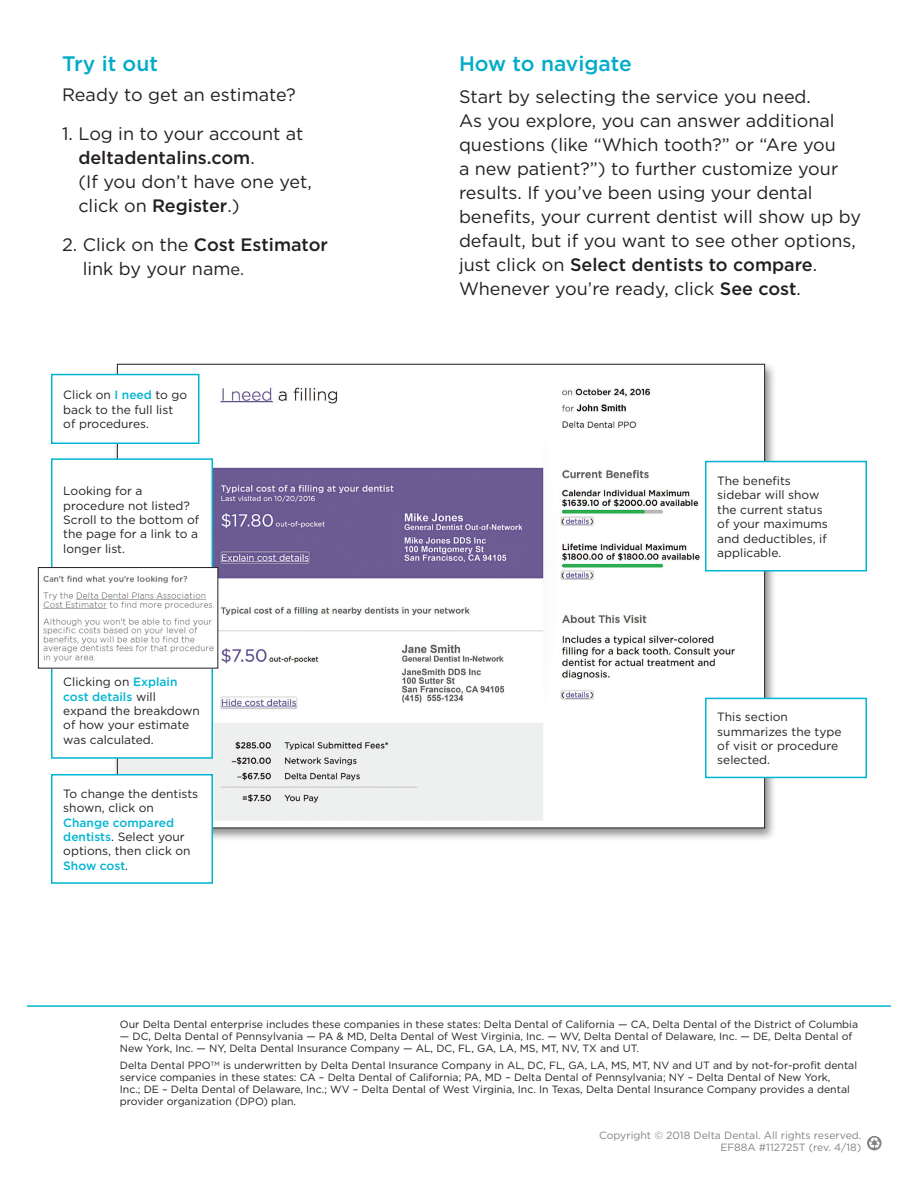
<style>
.page{position:relative;width:918px;height:1188px;background:#fff}
.page>*{position:absolute;margin:0;border:0;box-sizing:border-box;transform-origin:0 0}
.SubHead{font:500 21px "Gotham";color:#00acc8}
.Body{font:18px/24px "Gotham";color:#231f20}
.t1{font:12px/14.4px "Gotham";color:#231f20}
.Disclaimer_NoNumbers{font:10.5px/12px "Gotham";color:#231f20}
.t2{font:10.5px "Gotham";color:#808285}
.s1{font-weight:500}
.s2{font-size:16.5px}
.s3{font-weight:500;color:#00b5d1}
</style>
<div class="page">
<svg style="left:867px;top:1136px;width:15px;height:14px"></svg>
<hr style="left:27px;top:1005px;width:864px;height:2px;background:#05b4ce">
<div style="left:113px;top:361px;width:664px;height:481px;background:#231f20;opacity:.5"></div>
<img style="left:119px;top:366px;width:644px;height:460px">
<div style="left:52px;top:375px;width:147px;height:68px;background:#fff"></div>
<div style="left:51px;top:374px;width:149px;height:70px;border:2px solid #00b5d1"></div>
<div style="left:706px;top:462px;width:160px;height:109px;background:#fff"></div>
<div style="left:705px;top:461px;width:162px;height:111px;border:2px solid #00b5d1"></div>
<div style="left:52px;top:662px;width:160px;height:96px;background:#fff"></div>
<div style="left:51px;top:662px;width:162px;height:97px;border:2px solid #00b5d1"></div>
<div style="left:52px;top:775px;width:160px;height:108px;background:#fff"></div>
<div style="left:51px;top:774px;width:162px;height:110px;border:2px solid #00b5d1"></div>
<div style="left:706px;top:698px;width:160px;height:79px;background:#fff"></div>
<div style="left:705px;top:698px;width:162px;height:80px;border:2px solid #00b5d1"></div>
<div style="left:52px;top:459px;width:160px;height:120px;background:#fff"></div>
<div style="left:51px;top:458px;width:162px;height:122px;border:2px solid #00b5d1"></div>
<img style="left:43px;top:569px;width:173px;height:97px">
<div style="left:38px;top:567px;width:180px;height:101px;border:1px solid #231f20"></div>
<p class="SubHead" style="left:62px;top:50px;width:97px">Try it out</p>
<p class="Body" style="left:62px;top:82px;width:235px">Ready to get an estimate?</p>
<p class="Body" style="left:78px;top:121px;width:235px;text-indent:-16px">1. Log in to your account at <span class="s1">deltadentalins.com</span>.<br>(If you don’t have one yet, click on <span class="s1">Register</span>.)</p>
<p class="Body" style="left:83px;top:232px;width:247px;text-indent:-21px">2. Click on the <span class="s1">Cost Estimator </span>link by your nam<span class="s2">e.</span></p>
<p class="t1" style="left:63px;top:388px;width:125px">Click on <span class="s3">I need</span> to go back to the full list of procedures.</p>
<p class="t1" style="left:63px;top:483px;width:137px">Looking for a procedure not listed?<br>Scroll to the bottom of the page for a link to a longer list.</p>
<p class="t1" style="left:63px;top:674px;width:138px">Clicking on <span class="s3">Explain cost details</span> will expand the breakdown of how your estimate was calculated.</p>
<p class="t1" style="left:63px;top:786px;width:136px">To change the dentists shown, click on<br><span class="s3">Change compared dentists</span>. Select your options, then click on<br><span class="s3">Show cost</span>.</p>
<p class="SubHead" style="left:459px;top:50px;width:174px">How to navigate</p>
<p class="Body" style="left:459px;top:84px;width:404px">Start by selecting the service you need.<br>As you explore, you can answer additional questions (like “Which tooth?” or “Are you<br>a new patient?”) to further customize your results. If you’ve been using your dental benefits, your current dentist will show up by default, but if you want to see other options, just click on <span class="s1">Select dentists to compare</span>.<br>Whenever you’re ready, click <span class="s1">See cost</span>.</p>
<p class="t1" style="left:717px;top:473px;width:112px">The benefits sidebar will show the current status of your maximums and deductibles, if applicable.</p>
<p class="t1" style="left:717px;top:709px;width:126px">This section summarizes the type of visit or procedure selected.</p>
<p class="Disclaimer_NoNumbers" style="left:120px;top:1018px;width:740px">Our Delta Dental enterprise includes these companies in these states: Delta Dental of California — CA, Delta Dental of the District of Columbia</p>
<p class="Disclaimer_NoNumbers" style="left:120px;top:1030px;width:734px">— DC, Delta Dental of Pennsylvania — PA &amp; MD, Delta Dental of West Virginia, Inc. — WV, Delta Dental of Delaware, Inc. — DE, Delta Dental of<br>New York, Inc. — NY, Delta Dental Insurance Company — AL, DC, FL, GA, LA, MS, MT, NV, TX and UT.</p>
<p class="Disclaimer_NoNumbers" style="left:120px;top:1059px;width:739px">Delta Dental PPO<sup>TM</sup> is underwritten by Delta Dental Insurance Company in AL, DC, FL, GA, LA, MS, MT, NV and UT and by not-for-profit dental service companies in these states: CA – Delta Dental of California; PA, MD – Delta Dental of Pennsylvania; NY – Delta Dental of New York,<br>Inc.; DE – Delta Dental of Delaware, Inc.; WV – Delta Dental of West Virginia, Inc. In Texas, Delta Dental Insurance Company provides a dental provider organization (DPO) plan.</p>
<p class="t2" style="left:599px;top:1129px;width:264px">Copyright © 2018 Delta Dental. All rights reserved.</p>
<p class="t2" style="left:720px;top:1141px;width:143px">EF88A #112725T (rev. 4/18)</p>
</div>
